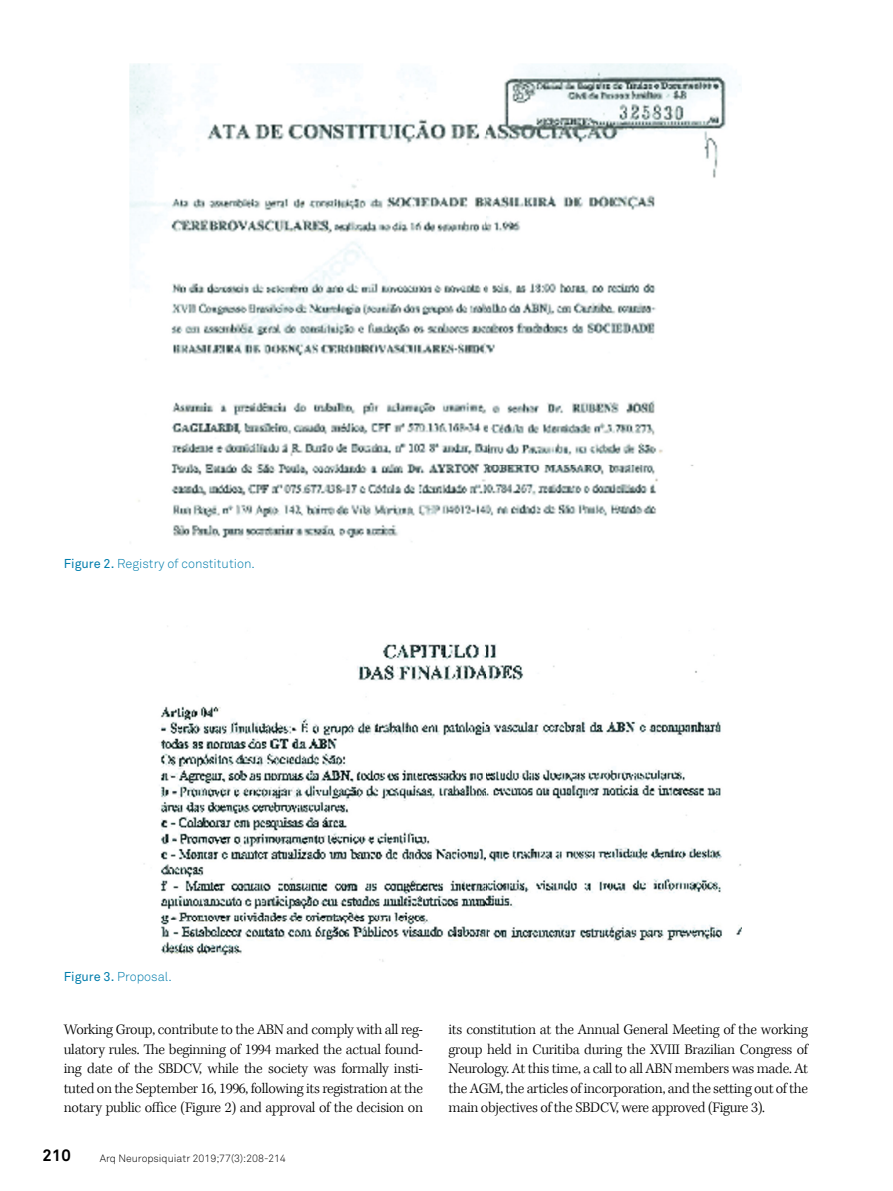
<style>
.page{position:relative;width:893px;height:1191px;background:#fff}
.page>*{position:absolute;margin:0;border:0;box-sizing:border-box;transform-origin:0 0}
.t1{font:700 16.5px "Akkurat Pro";color:#000}
.t2{font:300 15px/19.5px "Kepler Std";letter-spacing:-.02em;color:#000;text-align:justify}
.t3{font:12.75px "Akkurat Light Pro";color:#007dac}
.t4{font:10.5px "Akkurat Light Pro";color:#000}
.s1{font-family:"Akkurat Pro"}
</style>
<div class="page">
<img style="left:130px;top:64px;width:611px;height:478px">
<img style="left:143px;top:626px;width:599px;height:336px">
<p class="t3" style="left:64px;top:556px;width:193px"><span class="s1">Figure 2.</span> Registry of constitution.</p>
<p class="t3" style="left:64px;top:969px;width:110px"><span class="s1">Figure 3.</span> Proposal.</p>
<p class="t2" style="left:64px;top:1020px;width:361px">Working Group, contribute to the ABN and comply with all reg&shy;ulatory rules. The beginning of 1994 marked the actual found&shy;ing date of the SBDCV, while the society was formally insti&shy;tuted on the September 16, 1996, following its registration at the notary public office (Figure 2) and approval of the decision on</p>
<p class="t2" style="left:449px;top:1020px;width:361px">its constitution at the Annual General Meeting of the working group held in Curitiba during the XVIII Brazilian Congress of Neurology. At this time, a call to all ABN members was made. At the AGM, the articles of incorporation, and the setting out of the main objectives of the SBDCV, were approved (Figure 3).</p>
<p class="t1" style="left:43px;top:1145px;width:30px">210</p>
<p class="t4" style="left:100px;top:1151px;width:188px">Arq Neuropsiquiatr 2019;77(3):208-214</p>
</div>
